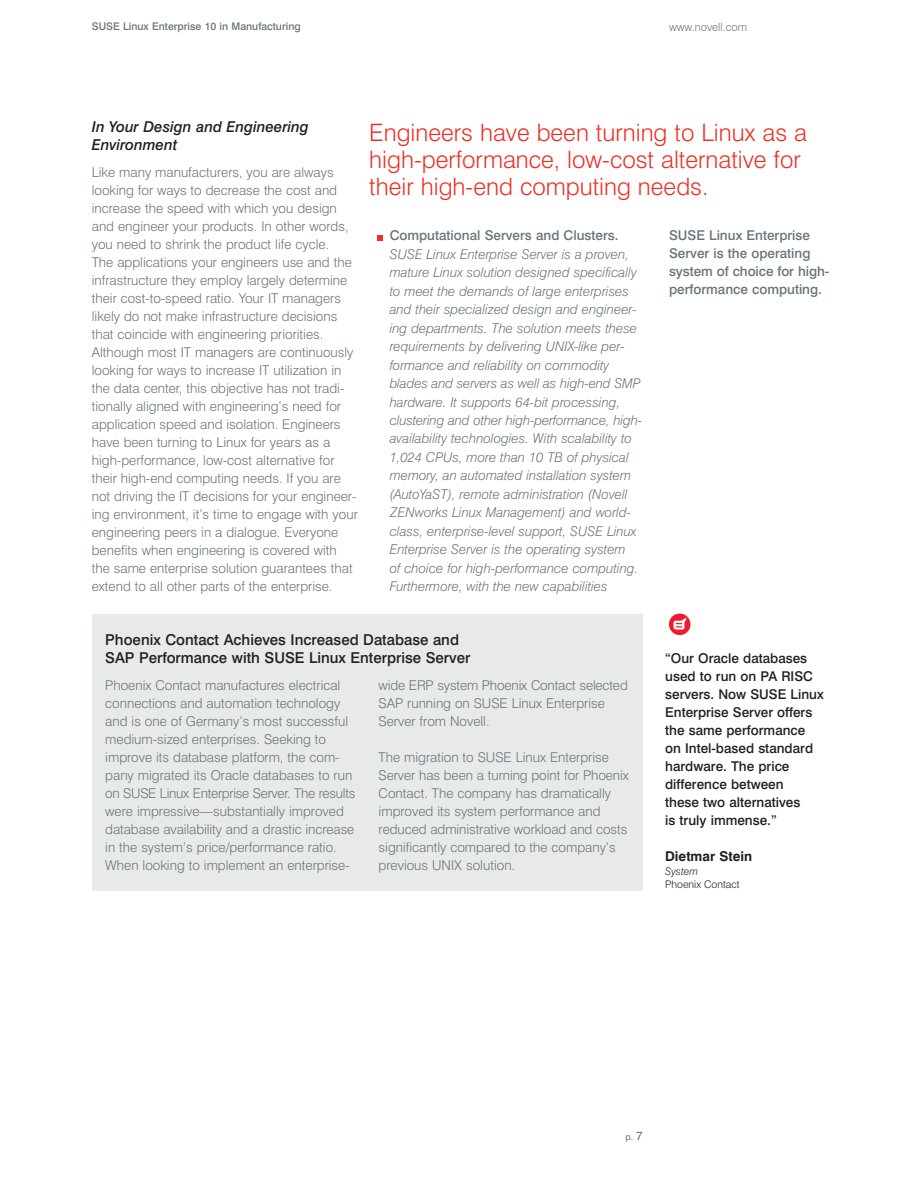
<style>
.page{position:relative;width:918px;height:1188px;background:#fff}
.page>*{position:absolute;margin:0;border:0;box-sizing:border-box;transform-origin:0 0}
.t1{font:300 24px/27px "Swiss 721 BT";color:#ee2e22}
.t2{font:500 15px/18px "Swiss 721 BT";color:#231f20}
.t3{font:italic 500 15px/18px "Swiss 721 BT";color:#231f20}
.t4{font:300 13.5px/18px "Swiss 721 BT";color:#6a747b}
.t5{font:italic 300 13.5px/18.5px "Swiss 721 BT";color:#6a747b}
.t6{font:500 13.5px/18px "Swiss 721 BT";color:#231f20}
.t7{font:500 13.5px/18px "Swiss 721 BT";color:#6a747b}
.t8{font:700 13.5px "Swiss 721 BT";color:#231f20}
.t9{font:300 11.25px "Swiss 721 BT";color:#6a747b}
.t10{font:500 10.5px "Swiss 721 BT";color:#6a747b}
.t11{font:300 10.5px "Swiss 721 BT";color:#231f20}
.t12{font:italic 300 10.5px "Swiss 721 BT";color:#231f20}
.t13{font:9px "Swiss 721 BT";color:#6a747b}
.s1{font-size:12px}
</style>
<div class="page">
<svg style="left:378px;top:235px;width:5px;height:5px"></svg>
<div style="left:669px;top:614px;width:21px;height:21px;background:#ee1b2c;border-radius:50%"></div>
<svg style="left:674px;top:617px;width:13px;height:13px"></svg>
<div style="left:92px;top:614px;width:551px;height:277px;background:#e7eae9"></div>
<p class="t10" style="left:92px;top:22px;width:210px">SUSE Linux Enterprise 10 in Manufacturing</p>
<p class="t9" style="left:669px;top:22px;width:80px">www.novell.com</p>
<p class="t3" style="left:92px;top:119px;width:219px">In Your Design and Engineering<br>Environment</p>
<p class="t4" style="left:92px;top:164px;width:268px">Like many manufacturers, you are always looking for ways to decrease the cost and increase the speed with which you design and engineer your products. In other words, you need to shrink the product life cycle.<br>The applications your engineers use and the infrastructure they employ largely determine their cost-to-speed ratio. Your IT managers likely do not make infrastructure decisions that coincide with engineering priorities.<br>Although most IT managers are continuously looking for ways to increase IT utilization in the data center, this objective has not tradi&shy;tionally aligned with engineering’s need for application speed and isolation. Engineers have been turning to Linux for years as a high-performance, low-cost alternative for their high-end computing needs. If you are not driving the IT decisions for your engineer&shy;ing environment, it’s time to engage with your engineering peers in a dialogue. Everyone benefits when engineering is covered with the same enterprise solution guarantees that extend to all other parts of the enterprise.</p>
<h1 class="t1" style="left:369px;top:121px;width:439px">Engineers have been turning to Linux as a high-performance, low-cost alternative for their high-end computing needs.</h1>
<p class="t7" style="left:390px;top:227px;width:230px">Computational Servers and Clusters.</p>
<p class="t5" style="left:390px;top:245px;width:254px">SUSE Linux Enterprise Server is a proven, mature Linux solution designed specifically to meet the demands of large enterprises and their specialized design and engineer&shy;ing departments. The solution meets these requirements by delivering UNIX-like per&shy;formance and reliability on commodity blades and servers as well as high-end SMP hardware. It supports 64-bit processing, clustering and other high-performance, high&shy;availability technologies. With scalability to 1,024 CPUs, more than 10 TB of physical memory, an automated installation system (AutoYaST), remote administration (Novell ZENworks Linux Management) and world&shy;class, enterprise-level support, SUSE Linux Enterprise Server is the operating system<br>of choice for high-performance computing.<br>Furthermore, with the new capabilities</p>
<p class="t7" style="left:669px;top:227px;width:162px">SUSE Linux Enterprise<br>Server is the operating system of choice for high&shy;performance computing.</p>
<p class="t2" style="left:105px;top:632px;width:367px">Phoenix Contact Achieves Increased Database and<br>SAP Performance with SUSE Linux Enterprise Server</p>
<p class="t4" style="left:105px;top:677px;width:252px">Phoenix Contact manufactures electrical connections and automation technology and is one of Germany’s most successful medium-sized enterprises. Seeking to improve its database platform, the com&shy;pany migrated its Oracle databases to run on SUSE Linux Enterprise Server. The results were impressive—substantially improved database availability and a drastic increase in the system’s price/performance ratio.<br>When looking to implement an enterprise-</p>
<p class="t4" style="left:379px;top:677px;width:251px">wide ERP system Phoenix Contact selected<br>SAP running on SUSE Linux Enterprise<br>Server from Novell.</p>
<p class="t4" style="left:379px;top:749px;width:252px">The migration to SUSE Linux Enterprise Server has been a turning point for Phoenix Contact. The company has dramatically improved its system performance and reduced administrative workload and costs significantly compared to the company’s previous UNIX solution.</p>
<p class="t6" style="left:665px;top:650px;width:160px">“Our Oracle databases used to run on PA RISC servers. Now SUSE Linux<br>Enterprise Server offers the same performance on Intel-based standard hardware. The price difference between<br>these two alternatives<br>is truly immense.”</p>
<p class="t8" style="left:665px;top:851px;width:89px">Dietmar Stein</p>
<p class="t12" style="left:665px;top:867px;width:34px">System</p>
<p class="t11" style="left:665px;top:880px;width:76px">Phoenix Contact</p>
<p class="t13" style="left:625px;top:1133px;width:19px">p. <span class="s1">7</span></p>
</div>
